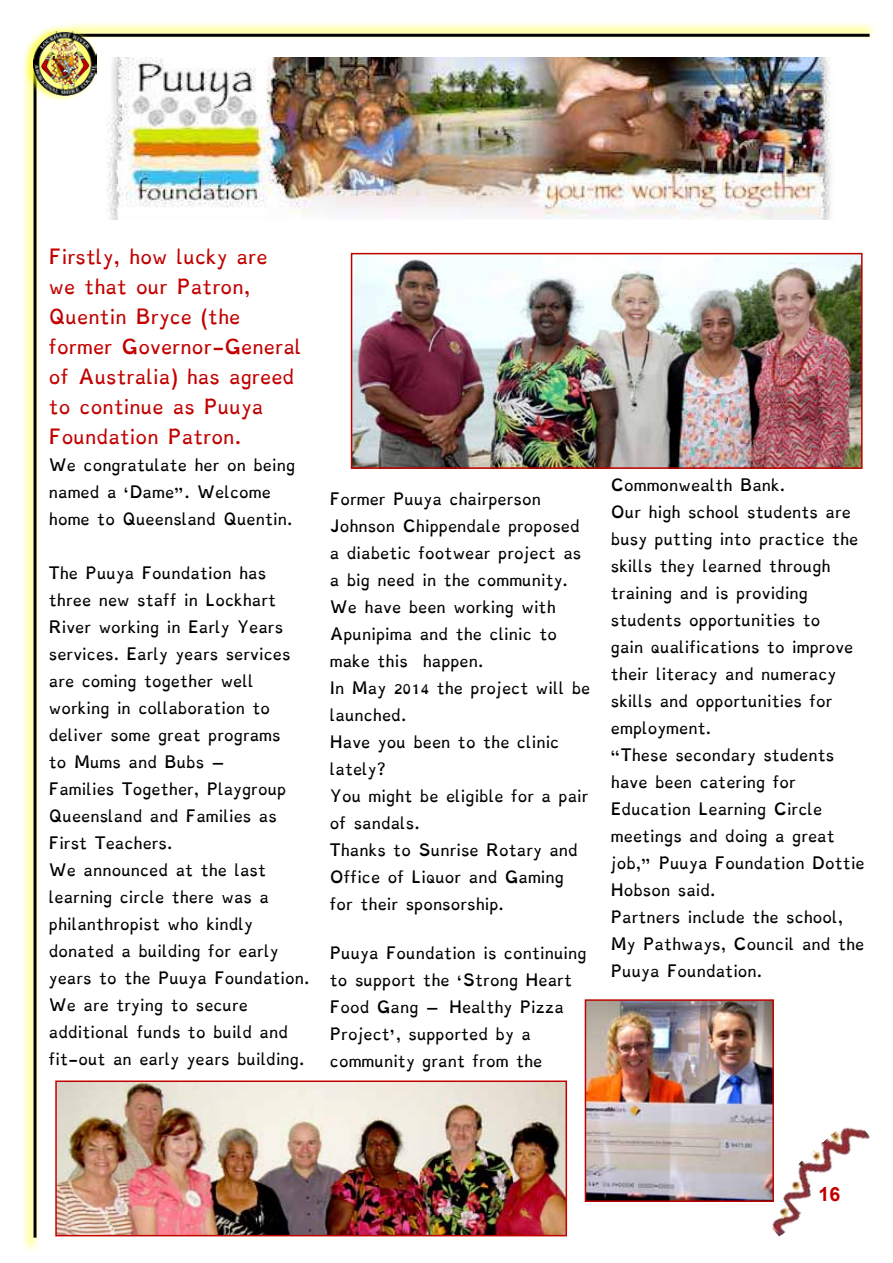
<style>
.page{position:relative;width:893px;height:1263px;background:#fff}
.page>*{position:absolute;margin:0;border:0;box-sizing:border-box;transform-origin:0 0}
.t1{font:700 19.5px "Arial";color:#c20000}
.t2{font:16.5px/30px "Dyslexie";color:#c20000}
.t3{font:13.5px/27px "Dyslexie";color:#000}
</style>
<div class="page">
<svg style="left:72px;top:23px;width:803px;height:16px"></svg>
<hr style="left:70px;top:34px;width:800px;height:3px;background:#000">
<svg style="left:23px;top:103px;width:16px;height:1148px"></svg>
<hr style="left:34px;top:61px;width:3px;height:1176px;background:#000">
<svg style="left:23px;top:24px;width:77px;height:79px"></svg>
<img style="left:34px;top:31px;width:62px;height:64px">
<svg style="left:34px;top:65px;width:3px;height:12px"></svg>
<svg style="left:75px;top:34px;width:7px;height:4px"></svg>
<img style="left:588px;top:1002px;width:183px;height:197px">
<div style="left:585px;top:999px;width:189px;height:203px;border:2px solid #c20000"></div>
<img style="left:751px;top:1116px;width:119px;height:121px">
<img style="left:106px;top:57px;width:725px;height:163px">
<img style="left:354px;top:256px;width:506px;height:210px">
<div style="left:351px;top:253px;width:512px;height:216px;border:2px solid #c20000"></div>
<img style="left:58px;top:1083px;width:506px;height:150px">
<div style="left:55px;top:1080px;width:512px;height:156px;border:2px solid #c20000"></div>
<p class="t2" style="left:49px;top:244px;width:254px">Firstly, how lucky are<br>we that our Patron,<br>Quentin Bryce (the former Governor-General of Australia) has agreed to continue as Puuya<br>Foundation Patron.</p>
<p class="t3" style="left:49px;top:454px;width:248px">We congratulate her on being named a ‘Dame”. Welcome home to Queensland Quentin.</p>
<p class="t3" style="left:49px;top:562px;width:262px">The Puuya Foundation has three new staff in Lockhart<br>River working in Early Years services. Early years services are coming together well working in collaboration to deliver some great programs<br>to Mums and Bubs –<br>Families Together, Playgroup<br>Queensland and Families as<br>First Teachers.<br>We announced at the last learning circle there was a philanthropist who kindly donated a building for early years to the Puuya Foundation.<br>We are trying to secure additional funds to build and fit-out an early years building.</p>
<p class="t3" style="left:330px;top:487px;width:262px">Former Puuya chairperson<br>Johnson Chippendale proposed a diabetic footwear project as a big need in the community.<br>We have been working with<br>Apunipima and the clinic to make this happen.<br>In May 2014 the project will be launched.<br>Have you been to the clinic lately?<br>You might be eligible for a pair of sandals.<br>Thanks to Sunrise Rotary and<br>Office of Liquor and Gaming for their sponsorship.</p>
<p class="t3" style="left:330px;top:941px;width:258px">Puuya Foundation is continuing to support the ‘Strong Heart<br>Food Gang – Healthy Pizza<br>Project’, supported by a community grant from the</p>
<p class="t3" style="left:611px;top:473px;width:255px">Commonwealth Bank.<br>Our high school students are busy putting into practice the skills they learned through training and is providing students opportunities to<br>gain qualifications to improve their literacy and numeracy skills and opportunities for employment.<br>“These secondary students have been catering for<br>Education Learning Circle meetings and doing a great job,” Puuya Foundation Dottie<br>Hobson said.<br>Partners include the school,<br>My Pathways, Council and the<br>Puuya Foundation.</p>
<h1 class="t1" style="left:819px;top:1182px;width:23px">16</h1>
</div>
